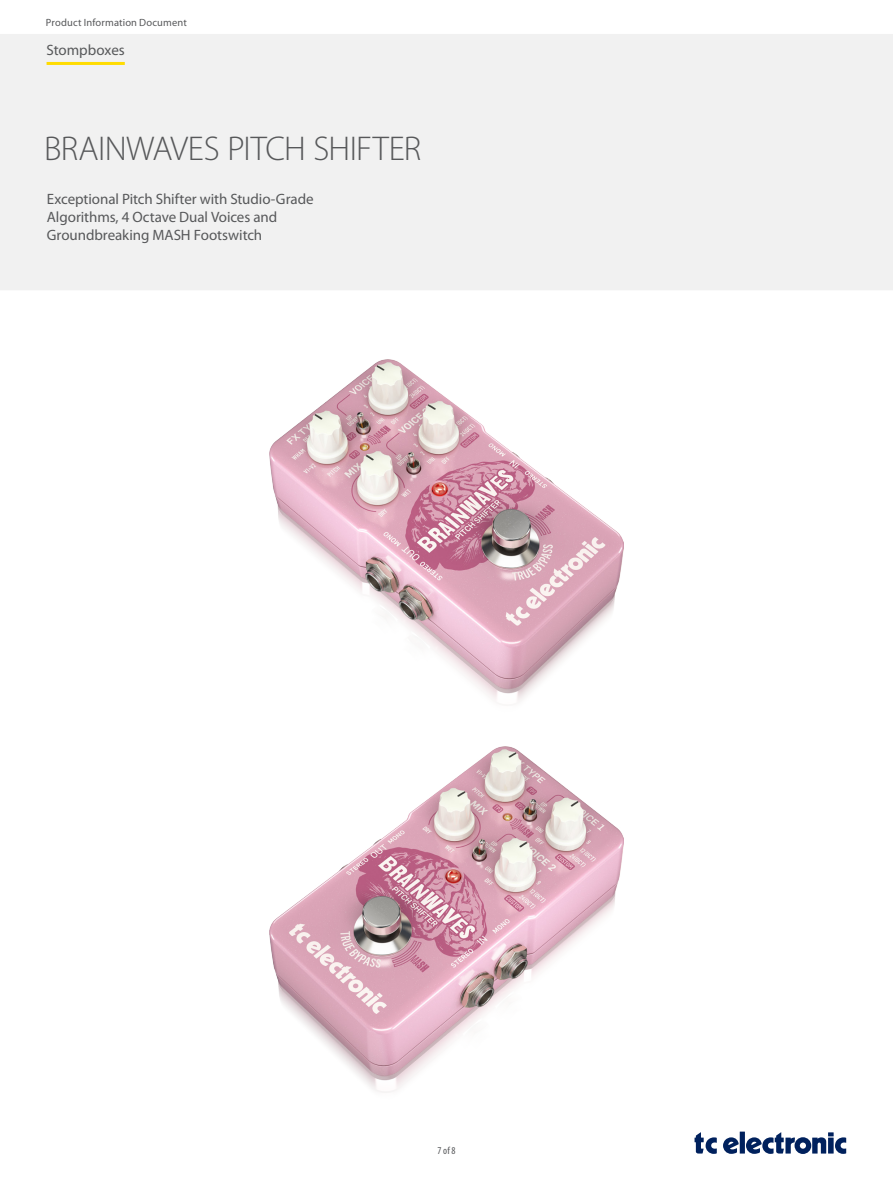
<style>
.page{position:relative;width:893px;height:1188px;background:#fff}
.page>*{position:absolute;margin:0;border:0;box-sizing:border-box;transform-origin:0 0}
.t1{font:300 34.5px "Myriad Pro";letter-spacing:-.02em;color:#57585a}
.t2{font:15px/18px "Myriad Pro";letter-spacing:-.005em;color:#57585a}
.t3{font:10.5px "Myriad Pro";letter-spacing:.015em;color:#57585a}
.t4{font:condensed 10.5px "Myriad Pro";color:#57585a}
</style>
<div class="page">
<img style="left:0;top:34px;width:893px;height:1120px">
<hr style="left:47px;top:62px;width:78px;height:3px;background:#ffdc01">
<img style="left:269px;top:359px;width:354px;height:353px">
<img style="left:269px;top:746px;width:354px;height:353px">
<p class="t3" style="left:46px;top:16px;width:142px">Product Information Document</p>
<p class="t2" style="left:47px;top:40px;width:80px">Stompboxes</p>
<h1 class="t1" style="left:44px;top:130px;width:379px">BRAINWAVES PITCH SHIFTER</h1>
<p class="t2" style="left:47px;top:190px;width:268px">Exceptional Pitch Shifter with Studio-Grade<br>Algorithms, 4 Octave Dual Voices and<br>Groundbreaking MASH Footswitch</p>
<p class="t4" style="left:437px;top:1144px;width:20px">7 of 8</p>
</div>
